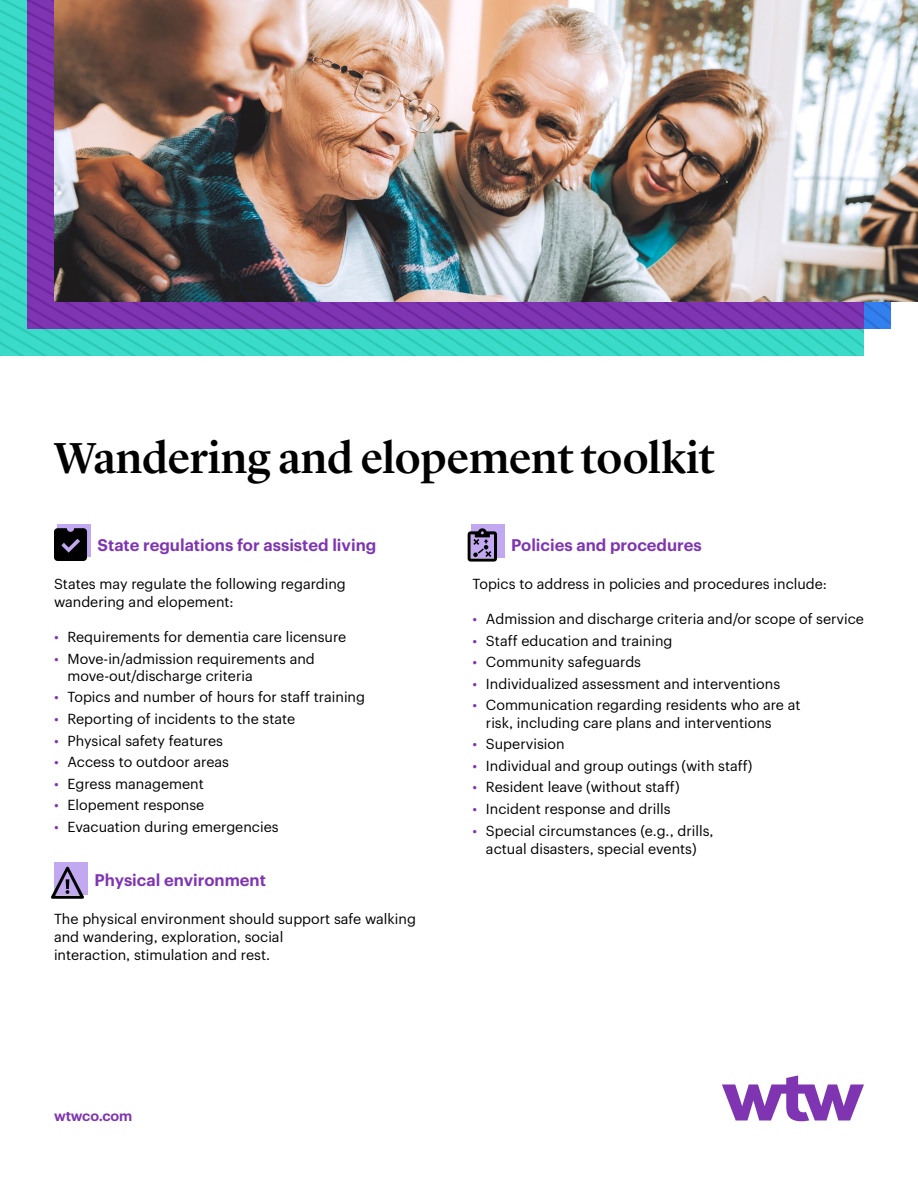
<style>
.page{position:relative;width:918px;height:1188px;background:#fff}
.page>*{position:absolute;margin:0;border:0;box-sizing:border-box;transform-origin:0 0}
.t1{font:500 45px "Lyon Display";letter-spacing:-.005em;color:#000}
.t2{font:600 16.5px "Graphik";color:#7f35b2}
.t3{font:14.25px/18px "Graphik";color:#000}
.t4{font:600 14.25px "Graphik";letter-spacing:-.01em;color:#7f35b2}
.s1{color:#7f35b2}
</style>
<div class="page">
<svg style="left:0;top:279px;width:891px;height:77px;background:#51a1bf"></svg>
<svg style="left:27px;top:0;width:21px;height:328px;background:#7b32ad"></svg>
<svg style="left:408px;top:302px;width:456px;height:21px;background:#7b32ae"></svg>
<img style="left:54px;top:0;width:864px;height:302px">
<div style="left:471px;top:524px;width:33px;height:34px;background:#c2a8f0"></div>
<svg style="left:468px;top:528px;width:29px;height:34px"></svg>
<div style="left:58px;top:524px;width:33px;height:33px;background:#c2a8f0"></div>
<svg style="left:54px;top:528px;width:33px;height:33px"></svg>
<div style="left:55px;top:862px;width:33px;height:33px;background:#c2a8f0"></div>
<svg style="left:51px;top:867px;width:33px;height:32px"></svg>
<svg style="left:722px;top:1075px;width:142px;height:46px"></svg>
<h1 class="t1" style="left:54px;top:424px;width:662px">Wandering and elopement toolkit</h1>
<p class="t2" style="left:98px;top:532px;width:280px">State regulations for assisted living</p>
<p class="t3" style="left:54px;top:574px;width:293px">States may regulate the following regarding wandering and elopement:</p>
<p class="t3" style="left:54px;top:627px;width:294px"><span class="s1">•</span> Requirements for dementia care licensure</p>
<p class="t3" style="left:67px;top:649px;width:249px;line-height:17.1px;text-indent:-13px"><span class="s1">•</span> Move-in/admission requirements and move-out/discharge criteria</p>
<p class="t3" style="left:54px;top:687px;width:313px"><span class="s1">•</span> Topics and number of hours for staff training</p>
<p class="t3" style="left:54px;top:709px;width:243px"><span class="s1">•</span> Reporting of incidents to the state</p>
<p class="t3" style="left:54px;top:730px;width:171px"><span class="s1">•</span> Physical safety features</p>
<p class="t3" style="left:54px;top:752px;width:177px"><span class="s1">•</span> Access to outdoor areas</p>
<p class="t3" style="left:54px;top:774px;width:151px"><span class="s1">•</span> Egress management</p>
<p class="t3" style="left:54px;top:795px;width:152px"><span class="s1">•</span> Elopement response</p>
<p class="t3" style="left:54px;top:817px;width:226px"><span class="s1">•</span> Evacuation during emergencies</p>
<p class="t2" style="left:95px;top:867px;width:173px">Physical environment</p>
<p class="t3" style="left:54px;top:909px;width:364px">The physical environment should support safe walking and wandering, exploration, social<br>interaction, stimulation and rest.</p>
<p class="t2" style="left:511px;top:532px;width:192px">Policies and procedures</p>
<p class="t3" style="left:472px;top:574px;width:356px">Topics to address in policies and procedures include:</p>
<p class="t3" style="left:472px;top:609px;width:393px"><span class="s1">•</span> Admission and discharge criteria and/or scope of service</p>
<p class="t3" style="left:472px;top:630px;width:202px"><span class="s1">•</span> Staff education and training</p>
<p class="t3" style="left:472px;top:652px;width:170px"><span class="s1">•</span> Community safeguards</p>
<p class="t3" style="left:472px;top:674px;width:309px"><span class="s1">•</span> Individualized assessment and interventions</p>
<p class="t3" style="left:486px;top:696px;width:316px;line-height:17.1px;text-indent:-13px"><span class="s1">•</span> Communication regarding residents who are at risk, including care plans and interventions</p>
<p class="t3" style="left:472px;top:734px;width:94px"><span class="s1">•</span> Supervision</p>
<p class="t3" style="left:472px;top:755px;width:282px"><span class="s1">•</span> Individual and group outings (with staff)</p>
<p class="t3" style="left:472px;top:777px;width:209px"><span class="s1">•</span> Resident leave (without staff)</p>
<p class="t3" style="left:472px;top:799px;width:200px"><span class="s1">•</span> Incident response and drills</p>
<p class="t3" style="left:472px;top:821px;width:243px;text-align:center"><span class="s1">•</span> Special circumstances (e.g., drills, actual disasters, special events)</p>
<p class="t4" style="left:54px;top:1104px;width:80px">wtwco.com</p>
</div>
